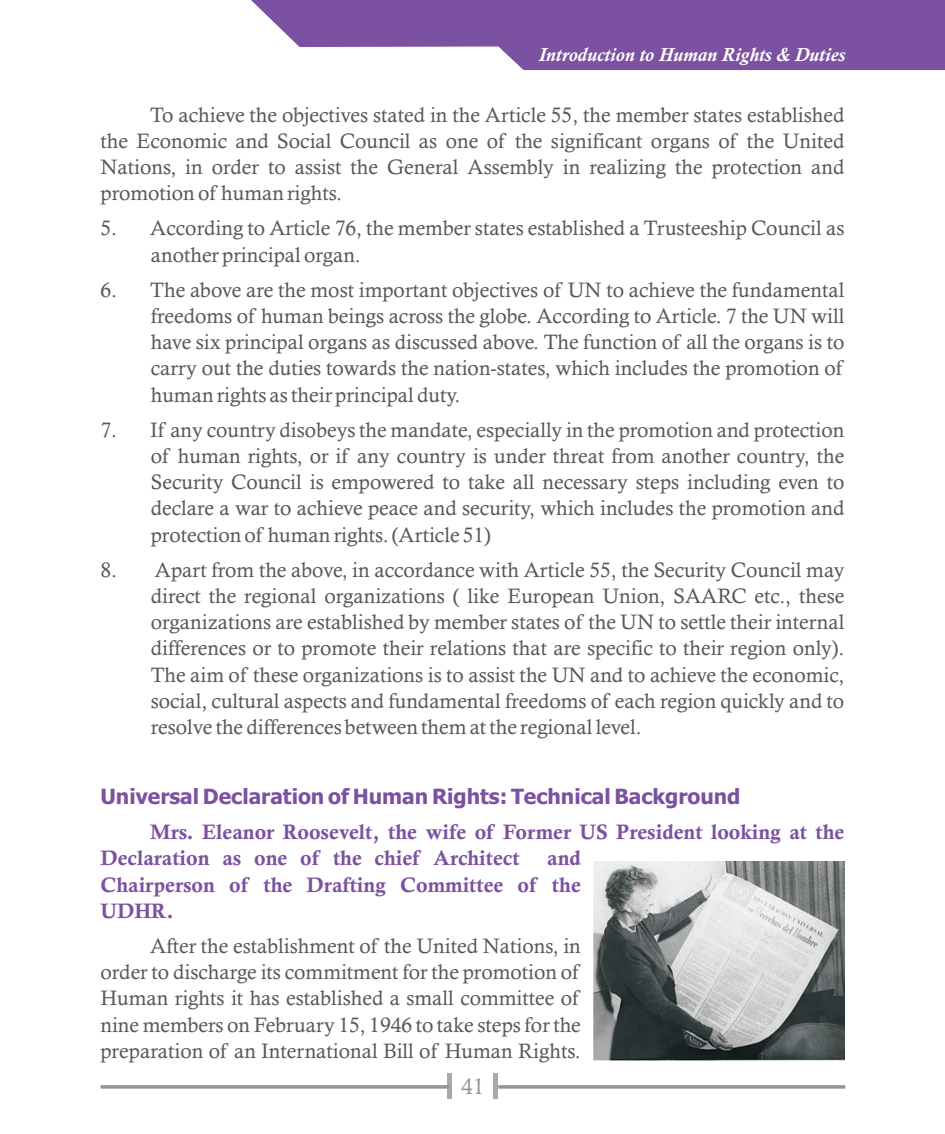
<style>
.page{position:relative;width:945px;height:1134px;background:#fff}
.page>*{position:absolute;margin:0;border:0;box-sizing:border-box;transform-origin:0 0}
.t1{font:22.75px "Calisto";color:#939598}
.t2{font:21px/26.2px "Calisto";color:#57585a;text-align:justify}
.t3{font:700 21px/26.2px "Calisto";color:#7c51a1}
.t4{font:700 21px "Tahoma";color:#7c51a1}
.t5{font:italic 700 19.25px "Calisto";color:#fff}
</style>
<div class="page">
<img style="left:594px;top:862px;width:250px;height:198px">
<svg style="left:251px;top:0;width:694px;height:70px;background:#8f6aae"></svg>
<hr style="left:494px;top:1074px;width:4px;height:25px;background:#a8a9ad">
<hr style="left:447px;top:1074px;width:4px;height:25px;background:#a8a9ad">
<svg style="left:101px;top:1085px;width:348px;height:4px"></svg>
<svg style="left:498px;top:1085px;width:347px;height:4px"></svg>
<p class="t5" style="left:539px;top:47px;width:308px">Introduction to Human Rights &amp; Duties</p>
<p class="t2" style="left:101px;top:103px;width:745px;text-indent:50px">To achieve the objectives stated in the Article 55, the member states established the Economic and Social Council as one of the significant organs of the United Nations, in order to assist the General Assembly in realizing the protection and promotion of human rights.</p>
<p class="t2" style="left:151px;top:217px;width:695px;text-indent:-50px">5. According to Article 76, the member states established a Trusteeship Council as another principal organ.</p>
<p class="t2" style="left:151px;top:278px;width:695px;text-indent:-50px">6. The above are the most important objectives of UN to achieve the fundamental freedoms of human beings across the globe. According to Article. 7 the UN will have six principal organs as discussed above. The function of all the organs is to carry out the duties towards the nation-states, which includes the promotion of human rights as their principal duty.</p>
<p class="t2" style="left:151px;top:418px;width:695px;text-indent:-50px">7. If any country disobeys the mandate, especially in the promotion and protection of human rights, or if any country is under threat from another country, the Security Council is empowered to take all necessary steps including even to declare a war to achieve peace and security, which includes the promotion and protection of human rights. (Article 51)</p>
<p class="t2" style="left:151px;top:558px;width:695px;text-indent:-50px">8. Apart from the above, in accordance with Article 55, the Security Council may direct the regional organizations ( like European Union, SAARC etc., these organizations are established by member states of the UN to settle their internal differences or to promote their relations that are specific to their region only).<br>The aim of these organizations is to assist the UN and to achieve the economic, social, cultural aspects and fundamental freedoms of each region quickly and to resolve the differences between them at the regional level.</p>
<p class="t4" style="left:100px;top:788px;width:642px">Universal Declaration of Human Rights: Technical Background</p>
<p class="t3" style="left:100px;top:821px;width:745px;text-indent:50px">Mrs. Eleanor Roosevelt, the wife of Former US President looking at the<br>Declaration as one of the chief Architect</p>
<p class="t3" style="left:100px;top:847px;width:482px;text-align:justify;text-indent:447px">and Chairperson of the Drafting Committee of the UDHR.</p>
<p class="t2" style="left:100px;top:935px;width:482px;text-indent:50px">After the establishment of the United Nations, in order to discharge its commitment for the promotion of Human rights it has established a small committee of nine members on February 15, 1946 to take steps for the preparation of an International Bill of Human Rights.</p>
<p class="t1" style="left:461px;top:1078px;width:25px">41</p>
</div>
